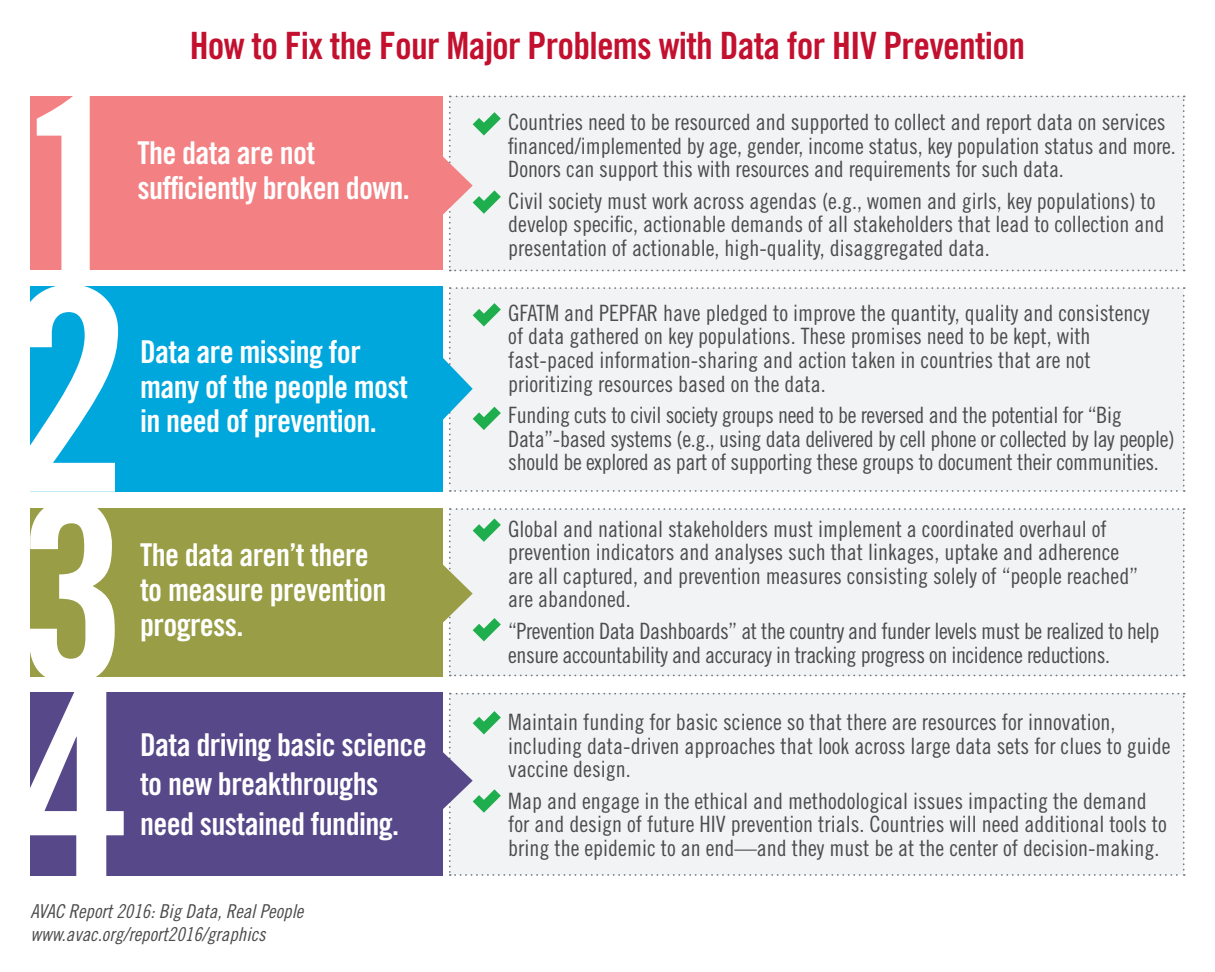
<style>
.page{position:relative;width:1215px;height:972px;background:#fff}
.page>*{position:absolute;margin:0;border:0;box-sizing:border-box;transform-origin:0 0}
.t1{font:283.28px "Trade Gothic Bold Cond Twenty";color:#fff}
.t2{font:263.25px "Trade Gothic Bold Cond Twenty";color:#fff}
.t3{font:252.45px "Trade Gothic Bold Cond Twenty";color:#fff}
.t4{font:247.95px "Trade Gothic Bold Cond Twenty";color:#fff}
.Table_Cell_Type{font:37.57px "Trade Gothic Bold Cond Twenty";letter-spacing:-.02em;color:#c3102f}
.Table_Cell_Type-2{font:31.5px/34.9px "Trade Gothic Bold Cond Twenty";letter-spacing:-.02em;color:#fff}
.t5{font:22.5px/23.6px "Trade Gothic Cond Eighteen";color:#4b4c4d}
.t6{font:22.5px/23.6px "Trade Gothic Cond Eighteen";letter-spacing:-.02em;color:#4b4c4d}
.t7{font:19.12px "Trade Gothic Cond Eighteen Obl";color:#4b4c4d}
</style>
<div class="page">
<div style="left:30px;top:96px;width:413px;height:174px;background:#f38183"></div>
<div style="left:443px;top:96px;width:742px;height:175px;background:#f2f3f4"></div>
<div style="left:30px;top:286px;width:413px;height:206px;background:#00a7dd"></div>
<div style="left:443px;top:287px;width:742px;height:205px;background:#f2f3f4"></div>
<div style="left:30px;top:508px;width:413px;height:168px;background:#999d45"></div>
<div style="left:443px;top:508px;width:742px;height:168px;background:#f2f3f4"></div>
<div style="left:30px;top:693px;width:413px;height:183px;background:#574889"></div>
<div style="left:443px;top:693px;width:742px;height:183px;background:#f2f3f4"></div>
<p class="t3" style="left:17px;top:37px;width:114px">1</p>
<p class="t1" style="left:5px;top:219px;width:127px">2</p>
<p class="t4" style="left:18px;top:442px;width:112px">3</p>
<p class="t2" style="left:15px;top:627px;width:118px">4</p>
<p class="Table_Cell_Type" style="left:190px;top:23px;width:837px">How to Fix the Four Major Problems with Data for HIV Prevention</p>
<p class="Table_Cell_Type-2" style="left:137px;top:135px;width:274px">The data are not sufficiently broken down.</p>
<p class="Table_Cell_Type-2" style="left:140px;top:334px;width:269px">Data are missing for many of the people most</p>
<p class="Table_Cell_Type-2" style="left:140px;top:403px;width:238px">in need of prevention.</p>
<p class="Table_Cell_Type-2" style="left:140px;top:537px;width:248px">The data aren’t there to measure prevention</p>
<p class="Table_Cell_Type-2" style="left:140px;top:607px;width:105px">progress.</p>
<p class="Table_Cell_Type-2" style="left:140px;top:725px;width:288px;line-height:39.4px">Data driving basic science to new breakthroughs</p>
<p class="Table_Cell_Type-2" style="left:140px;top:806px;width:260px">need sustained funding.</p>
<p class="t5" style="left:508px;top:110px;width:669px">Countries need to be resourced and supported to collect and report data on services financed/implemented by age, gender, income status, key population status and more.<br>Donors can support this with resources and requirements for such data.</p>
<p class="t5" style="left:508px;top:189px;width:658px">Civil society must work across agendas (e.g., women and girls, key populations) to develop specific, actionable demands of all stakeholders that lead to collection and presentation of actionable, high-quality, disaggregated data.</p>
<p class="t5" style="left:508px;top:301px;width:643px">GFATM and PEPFAR have pledged to improve the quantity, quality and consistency of data gathered on key populations. These promises need to be kept, with fast-paced information-sharing and action taken in countries that are not prioritizing resources based on the data.</p>
<p class="t5" style="left:508px;top:403px;width:668px">Funding cuts to civil society groups need to be reversed and the potential for “Big<br>Data”-based systems (e.g., using data delivered by cell phone or collected by lay people) should be explored as part of supporting these groups to document their communities.</p>
<p class="t5" style="left:508px;top:517px;width:631px">Global and national stakeholders must implement a coordinated overhaul of prevention indicators and analyses such that linkages, uptake and adherence are all captured, and prevention measures consisting solely of “people reached” are abandoned.</p>
<p class="t6" style="left:508px;top:619px;width:653px">“Prevention Data Dashboards” at the country and funder levels must be realized to help ensure accountability and accuracy in tracking progress on incidence reductions.</p>
<p class="t5" style="left:508px;top:710px;width:664px">Maintain funding for basic science so that there are resources for innovation, including data-driven approaches that look across large data sets for clues to guide vaccine design.</p>
<p class="t5" style="left:508px;top:789px;width:660px">Map and engage in the ethical and methodological issues impacting the demand for and design of future HIV prevention trials. Countries will need additional tools to bring the epidemic to an end—and they must be at the center of decision-making.</p>
<p class="t7" style="left:30px;top:900px;width:274px">AVAC Report 2016: Big Data, Real People</p>
<p class="t7" style="left:30px;top:923px;width:237px">www.avac.org/report2016/graphics</p>
</div>
